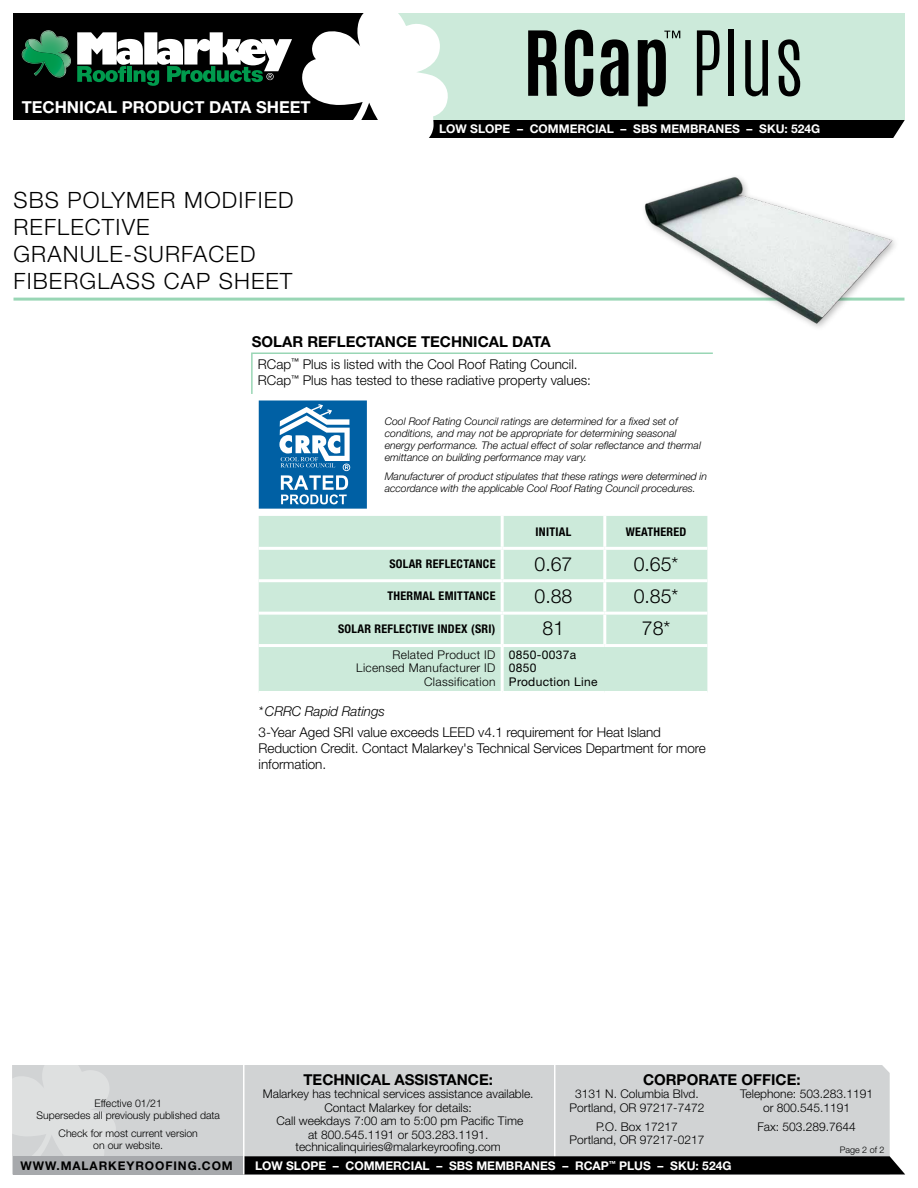
<style>
.page{position:relative;width:918px;height:1188px;background:#fff}
.page>*{position:absolute;margin:0;border:0;box-sizing:border-box;transform-origin:0 0}
.t1{font:300 22.5px/27px "Helvetica Neue LT Std";letter-spacing:.05em;color:#000}
.t2{font:300 19.5px "Helvetica Neue LT Std";color:#000}
.t3{font:700 16.5px "Helvetica Neue LT Std";color:#fff}
.t4{font:700 15px "Helvetica Neue LT Std";color:#000}
.t5{font:300 13.5px/16.2px "Helvetica Neue LT Std";letter-spacing:-.005em;color:#000}
.t6{font:italic 300 13.5px "Helvetica Neue LT Std";letter-spacing:-.005em;color:#000}
.t7{font:300 12px/13.4px "Helvetica Neue LT Std";color:#000;text-align:center}
.t8{font:700 12px "Helvetica Neue LT Std";color:#fff}
.t9{font:700 condensed 12px "Helvetica Neue LT Std";letter-spacing:.025em;color:#000}
.t10{font:300 12px/13.5px "Helvetica Neue LT Std";letter-spacing:.025em;color:#000;text-align:right}
.t11{font:12px/13.5px "Helvetica Neue LT Std";letter-spacing:.025em;color:#000}
.t12{font:700 12px "Helvetica Neue LT Std";letter-spacing:.075em;color:#000}
.t13{font:italic 300 10.5px/12px "Helvetica Neue LT Std";color:#000}
.t14{font:300 10.5px/12px "Helvetica Neue LT Std";color:#000;text-align:center}
.t15{font:300 9px "Helvetica Neue LT Std";color:#000}
</style>
<div class="page">
<div style="left:12px;top:1065px;width:878px;height:109px;background:#d1d3d4"></div>
<hr style="left:554px;top:1065px;width:1px;height:93px;background:#fff">
<svg style="left:12px;top:1065px;width:105px;height:106px;background:#dadcdd"></svg>
<div style="left:14px;top:1156px;width:230px;height:18px;background:#a7a9ac"></div>
<div style="left:14px;top:14px;width:368px;height:106px;background:#000"></div>
<svg style="left:77px;top:32px;width:215px;height:54px"></svg>
<svg style="left:22px;top:30px;width:49px;height:48px"></svg>
<hr style="left:14px;top:298px;width:890px;height:3px;background:#99d6b5">
<div style="left:244px;top:1156px;width:661px;height:18px;background:#000"></div>
<hr style="left:243px;top:1065px;width:1px;height:109px;background:#fff">
<hr style="left:251px;top:352px;width:462px;height:2px;background:#99d6b5">
<hr style="left:251px;top:354px;width:2px;height:40px;background:#99d6b5">
<div style="left:259px;top:516px;width:448px;height:175px;background:#cceada"></div>
<hr style="left:603px;top:516px;width:3px;height:31px;background:#fff">
<hr style="left:603px;top:550px;width:3px;height:29px;background:#fff">
<hr style="left:603px;top:582px;width:3px;height:30px;background:#fff">
<hr style="left:259px;top:547px;width:243px;height:3px;background:#fff">
<hr style="left:502px;top:547px;width:103px;height:3px;background:#fff">
<hr style="left:605px;top:547px;width:102px;height:3px;background:#fff">
<hr style="left:259px;top:579px;width:243px;height:3px;background:#fff">
<hr style="left:502px;top:579px;width:103px;height:3px;background:#fff">
<hr style="left:605px;top:579px;width:102px;height:3px;background:#fff">
<hr style="left:259px;top:612px;width:243px;height:3px;background:#fff">
<hr style="left:502px;top:612px;width:103px;height:3px;background:#fff">
<hr style="left:605px;top:612px;width:102px;height:3px;background:#fff">
<hr style="left:259px;top:644px;width:243px;height:3px;background:#fff">
<hr style="left:502px;top:644px;width:103px;height:3px;background:#fff">
<hr style="left:605px;top:644px;width:102px;height:3px;background:#fff">
<hr style="left:501px;top:516px;width:3px;height:31px;background:#fff">
<hr style="left:501px;top:550px;width:3px;height:29px;background:#fff">
<hr style="left:501px;top:582px;width:3px;height:30px;background:#fff">
<hr style="left:501px;top:615px;width:3px;height:29px;background:#fff">
<hr style="left:501px;top:647px;width:3px;height:44px;background:#fff">
<hr style="left:603px;top:615px;width:3px;height:29px;background:#fff">
<svg style="left:259px;top:400px;width:108px;height:109px"></svg>
<svg style="left:301px;top:13px;width:604px;height:125px;background:#a2b4aa"></svg>
<div style="left:641px;top:173px;width:259px;height:158px;background:#fff"></div>
<img style="left:642px;top:177px;width:254px;height:151px">
<h3 class="t3" style="left:22px;top:97px;width:290px">TECHNICAL PRODUCT DATA SHEET</h3>
<h1 class="t1" style="left:14px;top:186px;width:282px">SBS POLYMER MODIFIED<br>REFLECTIVE<br>GRANULE-SURFACED<br>FIBERGLASS CAP SHEET</h1>
<p class="t8" style="left:439px;top:121px;width:383px">LOW SLOPE – COMMERCIAL – SBS MEMBRANES – SKU: 524G</p>
<h3 class="t4" style="left:252px;top:333px;width:300px">SOLAR REFLECTANCE TECHNICAL DATA</h3>
<p class="t5" style="left:258px;top:356px;width:335px">RCap<sup>™</sup> Plus is listed with the Cool Roof Rating Council.<br>RCap<sup>™</sup> Plus has tested to these radiative property values:</p>
<p class="t13" style="left:385px;top:415px;width:318px">Cool Roof Rating Council ratings are determined for a fixed set of conditions, and may not be appropriate for determining seasonal energy performance. The actual effect of solar reflectance and thermal emittance on building performance may vary.</p>
<p class="t13" style="left:385px;top:470px;width:324px">Manufacturer of product stipulates that these ratings were determined in accordance with the applicable Cool Roof Rating Council procedures.</p>
<p class="t9" style="left:536px;top:524px;width:37px">INITIAL</p>
<p class="t9" style="left:626px;top:524px;width:62px">WEATHERED</p>
<p class="t9" style="left:389px;top:556px;width:108px">SOLAR REFLECTANCE</p>
<h2 class="t2" style="left:535px;top:552px;width:39px">0.67</h2>
<h2 class="t2" style="left:634px;top:552px;width:46px">0.65*</h2>
<p class="t9" style="left:387px;top:589px;width:110px">THERMAL EMITTANCE</p>
<h2 class="t2" style="left:535px;top:584px;width:39px">0.88</h2>
<h2 class="t2" style="left:634px;top:584px;width:46px">0.85*</h2>
<p class="t9" style="left:338px;top:621px;width:159px">SOLAR REFLECTIVE INDEX (SRI)</p>
<h2 class="t2" style="left:543px;top:617px;width:23px">81</h2>
<h2 class="t2" style="left:642px;top:617px;width:30px">78*</h2>
<p class="t10" style="left:356px;top:648px;width:141px">Related Product ID<br>Licensed Manufacturer ID<br>Classification</p>
<p class="t11" style="left:509px;top:648px;width:90px">0850-0037a<br>0850<br>Production Line</p>
<p class="t6" style="left:259px;top:704px;width:128px">*CRRC Rapid Ratings</p>
<p class="t5" style="left:259px;top:724px;width:449px">3-Year Aged SRI value exceeds LEED v4.1 requirement for Heat Island<br>Reduction Credit. Contact Malarkey's Technical Services Department for more information.</p>
<p class="t14" style="left:36px;top:1097px;width:185px">Effective 01/21<br>Supersedes all previously published data</p>
<p class="t14" style="left:59px;top:1127px;width:141px">Check for most current version on our website.</p>
<p class="t12" style="left:21px;top:1158px;width:214px">WWW.MALARKEYROOFING.COM</p>
<h3 class="t4" style="left:303px;top:1070px;width:191px">TECHNICAL ASSISTANCE:</h3>
<p class="t7" style="left:263px;top:1087px;width:272px">Malarkey has technical services assistance available.<br>Contact Malarkey for details:<br>Call weekdays 7:00 am to 5:00 pm Pacific Time<br>at 800.545.1191 or 503.283.1191. technicalinquiries@malarkeyroofing.com</p>
<h3 class="t4" style="left:643px;top:1070px;width:159px">CORPORATE OFFICE:</h3>
<p class="t7" style="left:570px;top:1087px;width:136px">3131 N. Columbia Blvd.<br>Portland, OR 97217-7472</p>
<p class="t7" style="left:570px;top:1119px;width:136px">P.O. Box 17217<br>Portland, OR 97217-0217</p>
<p class="t7" style="left:740px;top:1087px;width:134px">Telephone: 503.283.1191 or 800.545.1191</p>
<p class="t7" style="left:757px;top:1119px;width:100px">Fax: 503.289.7644</p>
<p class="t15" style="left:840px;top:1145px;width:46px">Page 2 of 2</p>
<p class="t8" style="left:255px;top:1158px;width:478px">LOW SLOPE – COMMERCIAL – SBS MEMBRANES – RCAP<sup>™</sup> PLUS – SKU: 524G</p>
</div>
